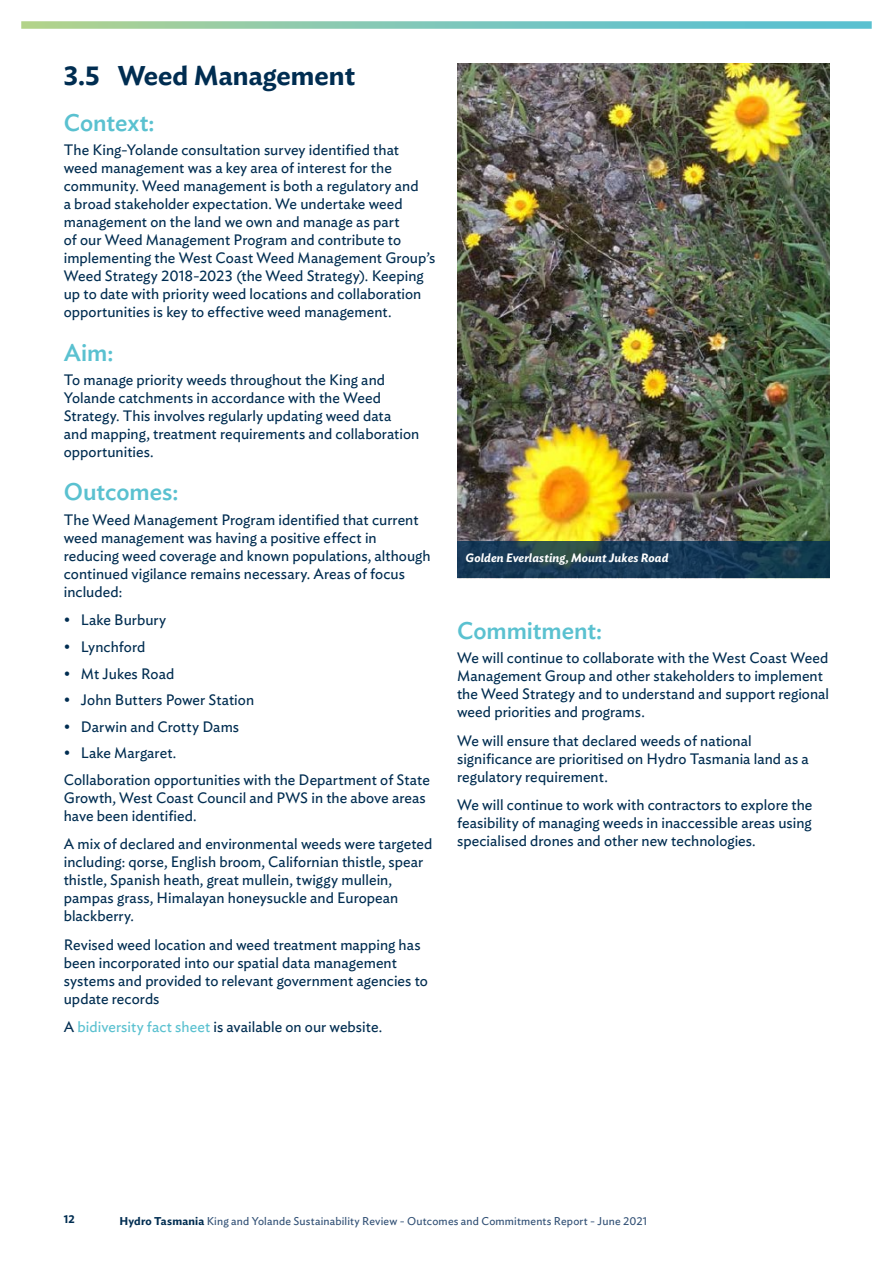
<style>
.page{position:relative;width:893px;height:1263px;background:#fff}
.page>*{position:absolute;margin:0;border:0;box-sizing:border-box;transform-origin:0 0}
.B_HEADER{font:600 27px "Ideal Sans";color:#002d51}
.C_HEADER{font:500 24px "Ideal Sans";letter-spacing:-.005em;color:#5ac1d0}
.BODY_COPY{font:15px/18px "Ideal Sans";letter-spacing:.005em;color:#002d51}
.LABLE_B{font:italic 600 12px "Ideal Sans";letter-spacing:.01em;color:#fff}
.t1{font:11.25px "Ideal Sans";letter-spacing:.015em;color:#315075}
.t2{font:600 11.25px "Ideal Sans";color:#002d51}
.s1{color:#5ac1d0}
.s2{font-weight:600;color:#002d51}
</style>
<div class="page">
<svg style="left:21px;top:21px;width:851px;height:8px;background:#88cbba"></svg>
<img style="left:457px;top:64px;width:372px;height:477px">
<svg style="left:457px;top:541px;width:372px;height:37px;background:#183c53"></svg>
<p class="B_HEADER" style="left:64px;top:55px;width:293px">3.5 Weed Management</p>
<p class="C_HEADER" style="left:64px;top:104px;width:92px">Context:</p>
<p class="BODY_COPY" style="left:64px;top:140px;width:373px">The King-Yolande consultation survey identified that weed management was a key area of interest for the community. Weed management is both a regulatory and<br>a broad stakeholder expectation. We undertake weed management on the land we own and manage as part<br>of our Weed Management Program and contribute to implementing the West Coast Weed Management Group’s Weed Strategy 2018-2023 (the Weed Strategy). Keeping up to date with priority weed locations and collaboration opportunities is key to effective weed management.</p>
<p class="C_HEADER" style="left:64px;top:334px;width:51px">Aim:</p>
<p class="BODY_COPY" style="left:64px;top:370px;width:357px">To manage priority weeds throughout the King and Yolande catchments in accordance with the Weed Strategy. This involves regularly updating weed data<br>and mapping, treatment requirements and collaboration opportunities.</p>
<p class="C_HEADER" style="left:64px;top:474px;width:116px">Outcomes:</p>
<p class="BODY_COPY" style="left:64px;top:509px;width:368px">The Weed Management Program identified that current weed management was having a positive effect in reducing weed coverage and known populations, although continued vigilance remains necessary. Areas of focus included:</p>
<p class="BODY_COPY" style="left:64px;top:610px;width:104px">• Lake Burbury</p>
<p class="BODY_COPY" style="left:64px;top:637px;width:83px">• Lynchford</p>
<p class="BODY_COPY" style="left:64px;top:663px;width:112px">• Mt Jukes Road</p>
<p class="BODY_COPY" style="left:64px;top:690px;width:192px">• John Butters Power Station</p>
<p class="BODY_COPY" style="left:64px;top:716px;width:177px">• Darwin and Crotty Dams</p>
<p class="BODY_COPY" style="left:64px;top:743px;width:114px">• Lake Margaret.</p>
<p class="BODY_COPY" style="left:64px;top:769px;width:368px">Collaboration opportunities with the Department of State<br>Growth, West Coast Council and PWS in the above areas have been identified.</p>
<p class="BODY_COPY" style="left:64px;top:834px;width:370px">A mix of declared and environmental weeds were targeted including: qorse, English broom, Californian thistle, spear thistle, Spanish heath, great mullein, twiggy mullein, pampas grass, Himalayan honeysuckle and European blackberry.</p>
<p class="BODY_COPY" style="left:64px;top:934px;width:366px">Revised weed location and weed treatment mapping has been incorporated into our spatial data management systems and provided to relevant government agencies to update records</p>
<p class="BODY_COPY" style="left:64px;top:1017px;width:320px">A <span class="s1">bidiversity fact sheet</span> is available on our website.</p>
<p class="LABLE_B" style="left:466px;top:549px;width:204px">Golden Everlasting, Mount Jukes Road</p>
<p class="C_HEADER" style="left:457px;top:612px;width:147px">Commitment:</p>
<p class="BODY_COPY" style="left:457px;top:648px;width:374px">We will continue to collaborate with the West Coast Weed Management Group and other stakeholders to implement the Weed Strategy and to understand and support regional weed priorities and programs.</p>
<p class="BODY_COPY" style="left:457px;top:730px;width:353px">We will ensure that declared weeds of national significance are prioritised on Hydro Tasmania land as a regulatory requirement.</p>
<p class="BODY_COPY" style="left:457px;top:795px;width:357px;text-align:justify">We will continue to work with contractors to explore the feasibility of managing weeds in inaccessible areas using specialised drones and other new technologies.</p>
<p class="t2" style="left:64px;top:1210px;width:13px">12</p>
<p class="t1" style="left:119px;top:1212px;width:529px"><span class="s2">Hydro Tasmania</span> King and Yolande Sustainability Review - Outcomes and Commitments Report - June 2021</p>
</div>
